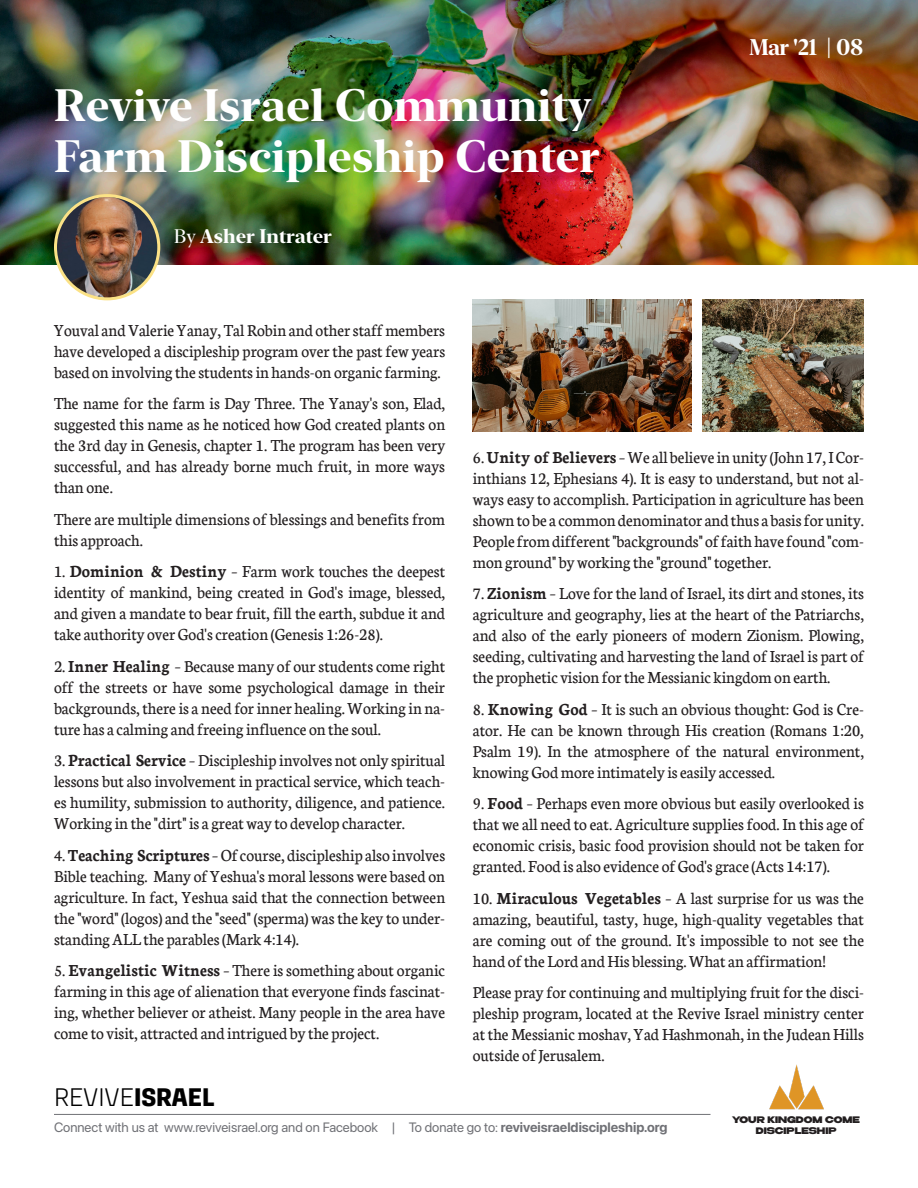
<style>
.page{position:relative;width:918px;height:1188px;background:#fff}
.page>*{position:absolute;margin:0;border:0;box-sizing:border-box;transform-origin:0 0}
.t1{font:700 45px "New York Extra Large";color:#fff}
.t2{font:300 25.5px "Kawak";color:#000}
.t3{font:700 22.5px "New York Extra Large";letter-spacing:-.03em;color:#fff;scale:.95 1}
.t4{font:700 19.5px "New York Extra Large";color:#fff}
.t5{font:18px/21px "Neuton";color:#231f20;text-align:justify;scale:.95 1}
.t6{font:13.5px "SF Pro Display";color:#707176}
.t7{font:800 9px "Benzin";color:#231f20;scale:.95 1}
.s1{font-weight:400}
.s2{font-weight:700}
</style>
<div class="page">
<img style="left:0;top:0;width:918px;height:264px">
<img style="left:56px;top:196px;width:103px;height:103px;border-radius:52px">
<div style="left:54px;top:194px;width:106px;height:106px;border:3px solid #fbe286;border-radius:50%"></div>
<hr style="left:54px;top:1114px;width:657px;height:1px;background:#707176">
<img style="left:769px;top:1064px;width:55px;height:46px">
<img style="left:703px;top:300px;width:160px;height:132px">
<img style="left:473px;top:300px;width:219px;height:132px">
<p class="t1" style="left:54px;top:77px;width:539px">Revive Israel Community</p>
<p class="t1" style="left:54px;top:128px;width:548px">Farm Discipleship Center</p>
<p class="t4" style="left:174px;top:224px;width:159px"><span class="s1">By</span> Asher Intrater</p>
<p class="t3" style="left:750px;top:33px;width:121px">Mar '21 | 08</p>
<p class="t5" style="left:54px;top:320px;width:413px">Youval and Valerie Yanay, Tal Robin and other staff members have developed a discipleship program over the past few years based on involving the students in hands-on organic farming.</p>
<p class="t5" style="left:54px;top:393px;width:413px">The name for the farm is Day Three. The Yanay's son, Elad, suggested this name as he noticed how God created plants on the 3rd day in Genesis, chapter 1. The program has been very successful, and has already borne much fruit, in more ways than one.</p>
<p class="t5" style="left:54px;top:509px;width:413px">There are multiple dimensions of blessings and benefits from this approach.</p>
<p class="t5" style="left:54px;top:561px;width:413px">1. <span class="s2">Dominion &amp; Destiny</span> – Farm work touches the deepest identity of mankind, being created in God's image, blessed, and given a mandate to bear fruit, fill the earth, subdue it and take authority over God's creation (Genesis 1:26-28).</p>
<p class="t5" style="left:54px;top:656px;width:413px">2. <span class="s2">Inner Healing</span> – Because many of our students come right off the streets or have some psychological damage in their backgrounds, there is a need for inner healing. Working in na&shy;ture has a calming and freeing influence on the soul.</p>
<p class="t5" style="left:54px;top:750px;width:413px">3. <span class="s2">Practical Service</span> – Discipleship involves not only spiritual lessons but also involvement in practical service, which teach&shy;es humility, submission to authority, diligence, and patience.<br>Working in the "dirt" is a great way to develop character.</p>
<p class="t5" style="left:54px;top:845px;width:413px">4. <span class="s2">Teaching Scriptures</span> – Of course, discipleship also involves Bible teaching. Many of Yeshua's moral lessons were based on agriculture. In fact, Yeshua said that the connection between the "word" (logos) and the "seed" (sperma) was the key to under&shy;standing ALL the parables (Mark 4:14).</p>
<p class="t5" style="left:54px;top:960px;width:413px">5. <span class="s2">Evangelistic Witness</span> – There is something about organic farming in this age of alienation that everyone finds fascinat&shy;ing, whether believer or atheist. Many people in the area have come to visit, attracted and intrigued by the project.</p>
<p class="t2" style="left:54px;top:1084px;width:162px">REVIVE<span class="s2">ISRAEL</span></p>
<p class="t5" style="left:473px;top:447px;width:413px">6. <span class="s2">Unity of Believers</span> – We all believe in unity (John 17, I Cor&shy;inthians 12, Ephesians 4). It is easy to understand, but not al&shy;ways easy to accomplish. Participation in agriculture has been shown to be a common denominator and thus a basis for unity.<br>People from different "backgrounds" of faith have found "com&shy;mon ground" by working the "ground" together.</p>
<p class="t5" style="left:473px;top:583px;width:413px">7. <span class="s2">Zionism</span> – Love for the land of Israel, its dirt and stones, its agriculture and geography, lies at the heart of the Patriarchs, and also of the early pioneers of modern Zionism. Plowing, seeding, cultivating and harvesting the land of Israel is part of the prophetic vision for the Messianic kingdom on earth.</p>
<p class="t5" style="left:473px;top:699px;width:413px">8. <span class="s2">Knowing God</span> – It is such an obvious thought: God is Cre&shy;ator. He can be known through His creation (Romans 1:20, Psalm 19). In the atmosphere of the natural environment, knowing God more intimately is easily accessed.</p>
<p class="t5" style="left:473px;top:793px;width:413px">9. <span class="s2">Food</span> – Perhaps even more obvious but easily overlooked is that we all need to eat. Agriculture supplies food. In this age of economic crisis, basic food provision should not be taken for granted. Food is also evidence of God's grace (Acts 14:17).</p>
<p class="t5" style="left:473px;top:888px;width:413px">10. <span class="s2">Miraculous Vegetables</span> – A last surprise for us was the amazing, beautiful, tasty, huge, high-quality vegetables that are coming out of the ground. It's impossible to not see the hand of the Lord and His blessing. What an affirmation!</p>
<p class="t5" style="left:473px;top:982px;width:413px">Please pray for continuing and multiplying fruit for the disci&shy;pleship program, located at the Revive Israel ministry center at the Messianic moshav, Yad Hashmonah, in the Judean Hills outside of Jerusalem.</p>
<p class="t6" style="left:54px;top:1120px;width:615px">Connect with us at www.reviveisrael.org and on Facebook | To donate go to: <span class="s2">reviveisraeldiscipleship.org</span></p>
<p class="t7" style="left:732px;top:1113px;width:136px">YOUR KINGDOM COME</p>
<p class="t7" style="left:756px;top:1124px;width:86px">DISCIPLESHIP</p>
</div>
